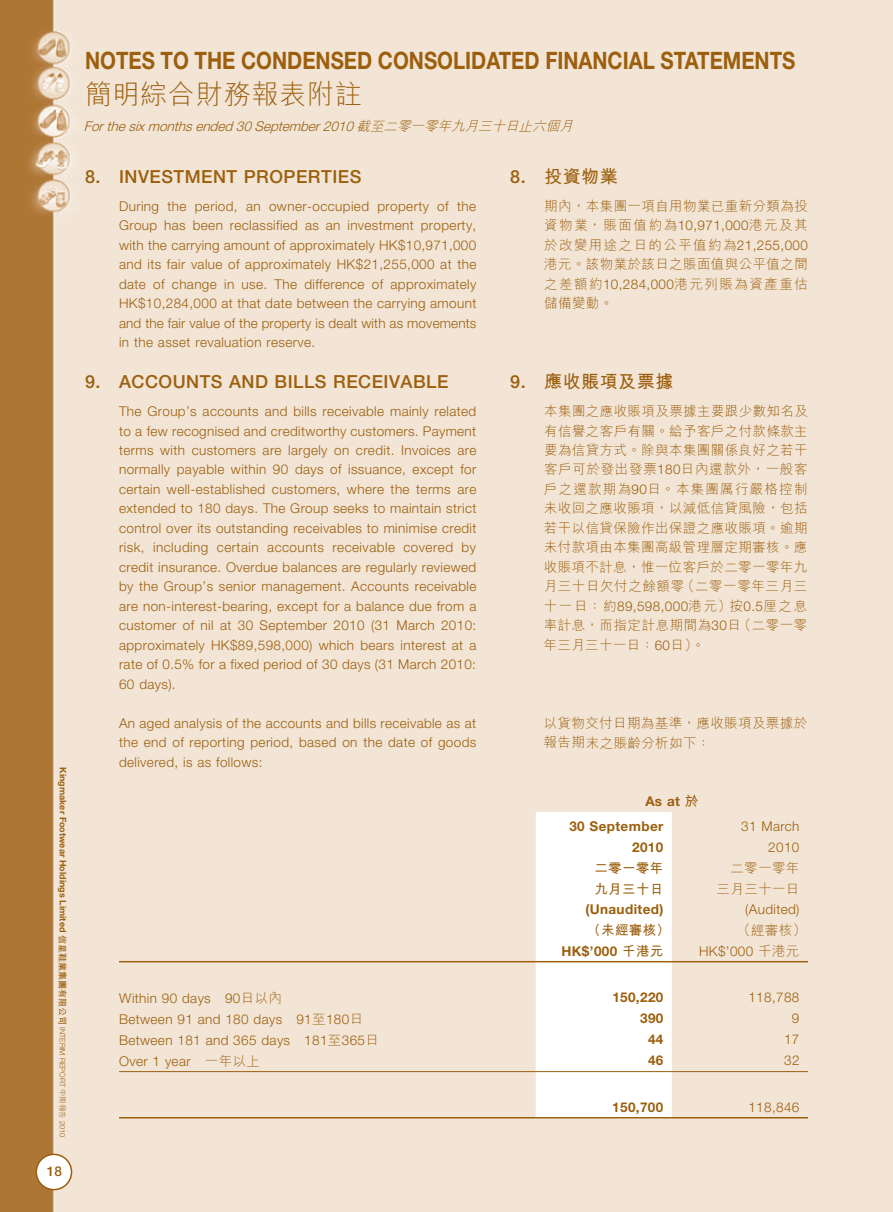
<style>
.page{position:relative;width:893px;height:1212px;background:#f2e5d6}
.page>*{position:absolute;margin:0;border:0;box-sizing:border-box;transform-origin:0 0}
.t1{font:300 27px "M Hei HK";letter-spacing:.03em;color:#9c5f0d}
.t2{font:700 24px "Helvetica Neue LT Std";color:#9c5f0d;scale:.85 1}
.t3{font:500 18px "Helvetica Neue LT Std";letter-spacing:.03em;color:#9c5f0d}
.t4{font:700 18px "M Hei HK";letter-spacing:.03em;color:#9c5f0d}
.t5{font:300 13.5px/19.5px "Helvetica Neue LT Std";letter-spacing:.03em;color:#9c5f0d;text-align:justify}
.t6{font:300 13.5px/19.5px "M Hei HK";letter-spacing:.03em;color:#9c5f0d;text-align:justify}
.t7{font:700 13.5px/24.9px "Helvetica Neue LT Std";letter-spacing:.03em;color:#9c5f0d}
.t8{font:italic 300 13.5px "Helvetica Neue LT Std";color:#9c5f0d}
.t9{font:700 13.5px/21px "M Hei HK";letter-spacing:.03em;color:#9c5f0d}
.t10{font:500 13.5px "Helvetica Neue LT Std";color:#9c5f0d}
.t11{font:700 9px "Helvetica Neue LT Std";color:#9c5f0d}
.s1{font-family:"M Hei HK"}
.s2{font-weight:300;font-size:7.5px}
.s3{font-family:"M Hei HK";font-weight:300;font-size:7.5px}
.s4{font-family:"Helvetica Neue LT Std";font-weight:500}
.s5{font-family:"Helvetica Neue LT Std"}
</style>
<div class="page">
<div style="left:36px;top:1154px;width:36px;height:35px;background:#fff;border-radius:50%"></div>
<div style="left:36px;top:1153px;width:36px;height:37px;border:2px solid #9c5f0d;border-radius:50%"></div>
<svg style="left:536px;top:812px;width:136px;height:305px"></svg>
<hr style="left:119px;top:961px;width:417px;height:1px;background:#9c5f0d">
<hr style="left:536px;top:961px;width:136px;height:1px;background:#9c5f0d">
<hr style="left:672px;top:961px;width:136px;height:1px;background:#9c5f0d">
<hr style="left:119px;top:1071px;width:417px;height:1px;background:#9c5f0d">
<hr style="left:536px;top:1071px;width:136px;height:1px;background:#9c5f0d">
<hr style="left:672px;top:1071px;width:136px;height:1px;background:#9c5f0d">
<hr style="left:119px;top:1117px;width:417px;height:1px;background:#9c5f0d">
<hr style="left:536px;top:1117px;width:136px;height:1px;background:#9c5f0d">
<hr style="left:672px;top:1117px;width:136px;height:1px;background:#9c5f0d">
<p class="t11" style="left:68px;top:767px;width:372px;rotate:90deg">Kingmaker Footwear Holdings Limited <span class="s1">信星鞋業集團有限公司</span> <span class="s2">INTERIM REPORT</span> <span class="s3">中期報告</span> <span class="s2">2010</span></p>
<p class="t10" style="left:47px;top:1163px;width:17px">18</p>
<h2 class="t2" style="left:85px;top:46px;width:837px">NOTES TO THE CONDENSED CONSOLIDATED FINANCIAL STATEMENTS</h2>
<h1 class="t1" style="left:85px;top:75px;width:278px">簡明綜合財務報表附註</h1>
<p class="t8" style="left:84px;top:117px;width:495px">Forthesixmonthsended30September2010<span class="s1">截至二零一零年九月三十日止六個月</span></p>
<h3 class="t4" style="left:510px;top:163px;width:109px"><span class="s4">8.</span> 投資物業</h3>
<p class="t6" style="left:544px;top:196px;width:265px">期內，本集團一項自用物業已重新分類為投資物業，賬面值約為<span class="s5">10,971,000</span>港元及其於改變用途之日的公平值約為<span class="s5">21,255,000</span>港元。該物業於該日之賬面值與公平值之間之差額約<span class="s5">10,284,000</span>港元列賬為資產重估儲備變動。</p>
<h3 class="t3" style="left:85px;top:166px;width:29px">8. IN</h3>
<h3 class="t3" style="left:138px;top:166px;width:25px">VESTMENT</h3>
<h3 class="t3" style="left:244px;top:166px;width:13px">PROPERTIES</h3>
<p class="t5" style="left:119px;top:196px;width:359px">During the period, an owner-occupied property of the Group has been reclassified as an investment property, with the carrying amount of approximately HK$10,971,000 and its fair value of approximately HK$21,255,000 at the date of change in use. The difference of approximately HK$10,284,000 at that date between the carrying amount and the fair value of the property is dealt with as movements in the asset revaluation reserve.</p>
<h3 class="t3" style="left:85px;top:371px;width:61px">9. ACCOUNTS</h3>
<h3 class="t3" style="left:229px;top:371px;width:14px">AND</h3>
<h3 class="t3" style="left:275px;top:371px;width:24px">BILLS</h3>
<h3 class="t3" style="left:333px;top:371px;width:25px">RECEI</h3>
<h3 class="t3" style="left:389px;top:371px;width:25px">VABLE</h3>
<p class="t5" style="left:119px;top:401px;width:359px">The Group’s accounts and bills receivable mainly related to a few recognised and creditworthy customers. Payment terms with customers are largely on credit. Invoices are normally payable within 90 days of issuance, except for certain well-established customers, where the terms are extended to 180 days. The Group seeks to maintain strict control over its outstanding receivables to minimise credit risk, including certain accounts receivable covered by credit insurance. Overdue balances are regularly reviewed by the Group’s senior management. Accounts receivable are non-interest-bearing, except for a balance due from a customer of nil at 30 September 2010 (31 March 2010: approximately HK$89,598,000) which bears interest at a rate of 0.5% for a fixed period of 30 days (31 March 2010:<br>60 days).</p>
<p class="t5" style="left:119px;top:713px;width:359px">An aged analysis of the accounts and bills receivable as at the end of reporting period, based on the date of goods delivered, is as follows:</p>
<h3 class="t4" style="left:510px;top:368px;width:165px"><span class="s4">9.</span> 應收賬項及票據</h3>
<p class="t6" style="left:544px;top:401px;width:266px">本集團之應收賬項及票據主要跟少數知名及有信譽之客戶有關。給予客戶之付款條款主要為信貸方式。除與本集團關係良好之若干客戶可於發出發票<span class="s5">180</span>日內還款外，一般客戶之還款期為<span class="s5">90</span>日。本集團厲行嚴格控制未收回之應收賬項，以減低信貸風險，包括若干以信貸保險作出保證之應收賬項。逾期未付款項由本集團高級管理層定期審核。應收賬項不計息，惟一位客戶於二零一零年九月三十日欠付之餘額零（二零一零年三月三</p>
<p class="t5" style="left:544px;top:596px;width:265px"><span class="s1">十一日：約</span>89,598,000<span class="s1">港元）按</span>0.5<span class="s1">厘之息</span></p>
<p class="t6" style="left:544px;top:615px;width:265px">率計息，而指定計息期間為<span class="s5">30</span>日（二零一零年三月三十一日：<span class="s5">60</span>日）。</p>
<p class="t6" style="left:544px;top:713px;width:265px">以貨物交付日期為基準，應收賬項及票據於報告期末之賬齡分析如下：</p>
<p class="t7" style="left:569px;top:788px;width:131px;text-indent:76px">As at <span class="s1">於<br></span>30 September</p>
<p class="t7" style="left:632px;top:834px;width:33px">2010</p>
<p class="t9" style="left:594px;top:856px;width:71px">二零一零年九月三十日</p>
<p class="t7" style="left:585px;top:897px;width:80px">(Unaudited)</p>
<p class="t9" style="left:587px;top:919px;width:84px">（未經審核）</p>
<p class="t5" style="left:741px;top:815px;width:60px;line-height:21px;text-align:right">31 March<br>2010</p>
<p class="t6" style="left:717px;top:857px;width:84px;line-height:21px;text-align:right">二零一零年三月三十一日</p>
<p class="t5" style="left:745px;top:899px;width:56px">(Audited)</p>
<p class="t6" style="left:737px;top:920px;width:71px">（經審核）</p>
<p class="t7" style="left:561px;top:939px;width:103px">HK$’000 <span class="s1">千港元</span></p>
<p class="t5" style="left:699px;top:941px;width:102px">HK$’000 <span class="s1">千港元</span></p>
<p class="t5" style="left:119px;top:988px;width:164px">Within 90 days 90<span class="s1">日以內</span></p>
<p class="t7" style="left:612px;top:984px;width:53px">150,220</p>
<p class="t5" style="left:748px;top:987px;width:53px">118,788</p>
<p class="t5" style="left:119px;top:1009px;width:246px">Between 91 and 180 days 91<span class="s1">至</span>180<span class="s1">日</span></p>
<p class="t7" style="left:640px;top:1005px;width:25px">390</p>
<p class="t5" style="left:792px;top:1008px;width:9px">9</p>
<p class="t5" style="left:119px;top:1030px;width:261px">Between 181 and 365 days 181<span class="s1">至</span>365<span class="s1">日</span></p>
<p class="t7" style="left:648px;top:1026px;width:17px">44</p>
<p class="t5" style="left:784px;top:1029px;width:17px">17</p>
<p class="t5" style="left:119px;top:1051px;width:142px">Over 1 year <span class="s1">一年以上</span></p>
<p class="t7" style="left:648px;top:1047px;width:17px">46</p>
<p class="t5" style="left:784px;top:1050px;width:17px">32</p>
<p class="t7" style="left:612px;top:1094px;width:53px">150,700</p>
<p class="t5" style="left:748px;top:1097px;width:53px">118,846</p>
</div>
